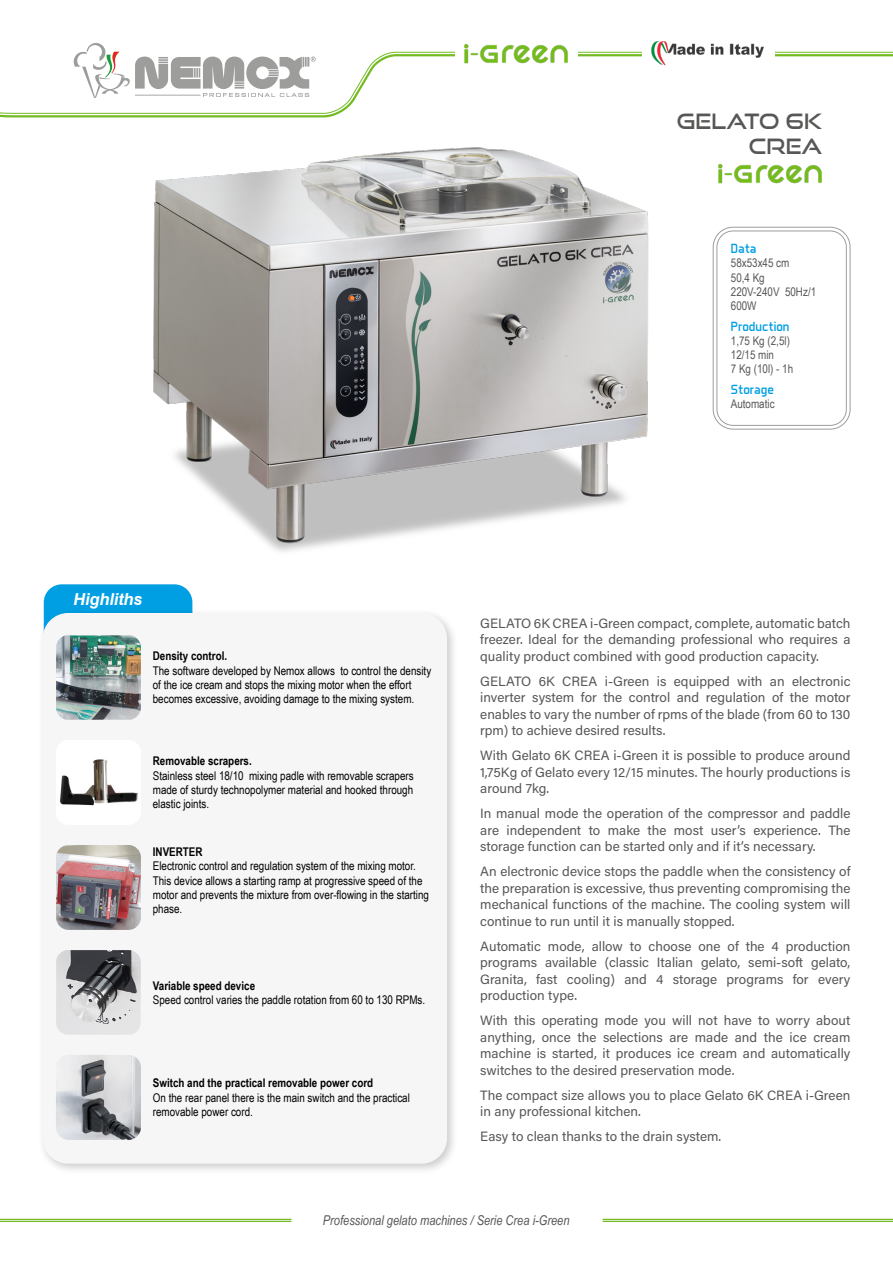
<style>
.page{position:relative;width:893px;height:1263px;background:#fff}
.page>*{position:absolute;margin:0;border:0;box-sizing:border-box;transform-origin:0 0}
.t1{font:21px/25.2px "Good Times Rg";color:#575756;text-align:right}
.t2{font:italic 700 16.5px "Swiss 721 BT";color:#fff}
.t3{font:13.5px/16.5px "Acumin Variable Concept";color:#575756;text-align:justify}
.t4{font:italic 13.5px "Arial Narrow";color:#575756}
.t5{font:13.5px "Aero Matics";color:#009fe3}
.t6{font:12px/14.4px "Arial Narrow";color:#000}
.t7{font:700 12px "Arial Narrow";color:#000}
.t8{font:12px/14.4px "Arial Narrow";color:#575756}
</style>
<div class="page">
<hr style="left:0;top:1219px;width:893px;height:1px;background:#74bb23">
<hr style="left:0;top:1221px;width:893px;height:1px;background:#74bb23">
<svg style="left:1px;top:53px;width:892px;height:65px"></svg>
<div style="left:642px;top:27px;width:133px;height:52px;background:#fff"></div>
<svg style="left:71px;top:43px;width:245px;height:55px"></svg>
<img style="left:651px;top:41px;width:113px;height:25px">
<div style="left:456px;top:35px;width:122px;height:35px;background:#fff"></div>
<img style="left:464px;top:44px;width:104px;height:20px">
<div style="left:291px;top:1206px;width:312px;height:29px;background:#fff;border-radius:14px"></div>
<div style="left:44px;top:584px;width:148px;height:67px;background:#009fe3;border-radius:18px"></div>
<img style="left:153px;top:147px;width:496px;height:405px">
<div style="left:713px;top:227px;width:137px;height:202px;border:1px solid #9d9d9c;border-radius:20px"></div>
<div style="left:716px;top:231px;width:131px;height:195px;border:1px solid #9d9d9c;border-radius:16px"></div>
<img style="left:718px;top:164px;width:104px;height:20px">
<div style="left:37px;top:608px;width:421px;height:567px;background:#000;opacity:.2"></div>
<div style="left:43px;top:613px;width:404px;height:551px;background:#f6f6f6;border-radius:26px"></div>
<img style="left:56px;top:635px;width:85px;height:85px">
<div style="left:56px;top:740px;width:85px;height:85px;background:#fff;border-radius:13px"></div>
<img style="left:60px;top:759px;width:78px;height:47px">
<img style="left:56px;top:845px;width:85px;height:85px">
<img style="left:56px;top:950px;width:85px;height:85px">
<img style="left:56px;top:1055px;width:85px;height:85px">
<h1 class="t1" style="left:677px;top:108px;width:147px">GELATO 6K<br>CREA</h1>
<p class="t5" style="left:731px;top:241px;width:27px">Data</p>
<p class="t8" style="left:731px;top:255px;width:87px">58x53x45 cm<br>50,4 Kg<br>220V-240V 50Hz/1<br>600W</p>
<p class="t8" style="left:731px;top:333px;width:64px">1,75 Kg (2,5l)<br>12/15 min<br>7 Kg (10l) - 1h</p>
<p class="t5" style="left:731px;top:318px;width:60px">Production</p>
<p class="t5" style="left:731px;top:381px;width:45px">Storage</p>
<p class="t8" style="left:731px;top:396px;width:45px">Automatic</p>
<p class="t2" style="left:74px;top:589px;width:70px">Highliths</p>
<p class="t7" style="left:153px;top:647px;width:76px">Density control.</p>
<p class="t6" style="left:153px;top:663px;width:280px">The software developed by Nemox allows to control the density of the ice cream and stops the mixing motor when the effort becomes excessive, avoiding damage to the mixing system.</p>
<p class="t7" style="left:153px;top:752px;width:100px">Removable scrapers.</p>
<p class="t6" style="left:153px;top:768px;width:262px;text-align:justify">Stainless steel 18/10 mixing padle with removable scrapers made of sturdy technopolymer material and hooked through elastic joints.</p>
<p class="t7" style="left:153px;top:842px;width:51px">INVERTER</p>
<p class="t6" style="left:153px;top:858px;width:278px">Electronic control and regulation system of the mixing motor.<br>This device allows a starting ramp at progressive speed of the motor and prevents the mixture from over-flowing in the starting phase.</p>
<p class="t7" style="left:153px;top:976px;width:104px">Variable speed device</p>
<p class="t6" style="left:153px;top:992px;width:274px">Speed control varies the paddle rotation from 60 to 130 RPMs.</p>
<p class="t7" style="left:153px;top:1074px;width:222px">Switch and the practical removable power cord</p>
<p class="t6" style="left:153px;top:1090px;width:259px">On the rear panel there is the main switch and the practical removable power cord.</p>
<p class="t3" style="left:480px;top:614px;width:372px">GELATO 6K CREA i-Green compact, complete, automatic batch freezer. Ideal for the demanding professional who requires a quality product combined with good production capacity.</p>
<p class="t3" style="left:480px;top:672px;width:372px">GELATO 6K CREA i-Green is equipped with an electronic inverter system for the control and regulation of the motor enables to vary the number of rpms of the blade (from 60 to 130 rpm) to achieve desired results.</p>
<p class="t3" style="left:480px;top:747px;width:372px">With Gelato 6K CREA i-Green it is possible to produce around 1,75Kg of Gelato every 12/15 minutes. The hourly productions is around 7kg.</p>
<p class="t3" style="left:480px;top:805px;width:372px">In manual mode the operation of the compressor and paddle are independent to make the most user’s experience. The storage function can be started only and if it’s necessary.</p>
<p class="t3" style="left:480px;top:863px;width:372px">An electronic device stops the paddle when the consistency of the preparation is excessive, thus preventing compromising the mechanical functions of the machine. The cooling system will continue to run until it is manually stopped.</p>
<p class="t3" style="left:480px;top:937px;width:372px">Automatic mode, allow to choose one of the 4 production programs available (classic Italian gelato, semi-soft gelato, Granita, fast cooling) and 4 storage programs for every production type.</p>
<p class="t3" style="left:480px;top:1012px;width:372px">With this operating mode you will not have to worry about anything, once the selections are made and the ice cream machine is started, it produces ice cream and automatically switches to the desired preservation mode.</p>
<p class="t3" style="left:480px;top:1086px;width:372px">The compact size allows you to place Gelato 6K CREA i-Green in any professional kitchen.</p>
<p class="t3" style="left:480px;top:1128px;width:242px">Easy to clean thanks to the drain system.</p>
<p class="t4" style="left:323px;top:1211px;width:248px">Professional gelato machines / Serie Crea i-Green</p>
</div>
